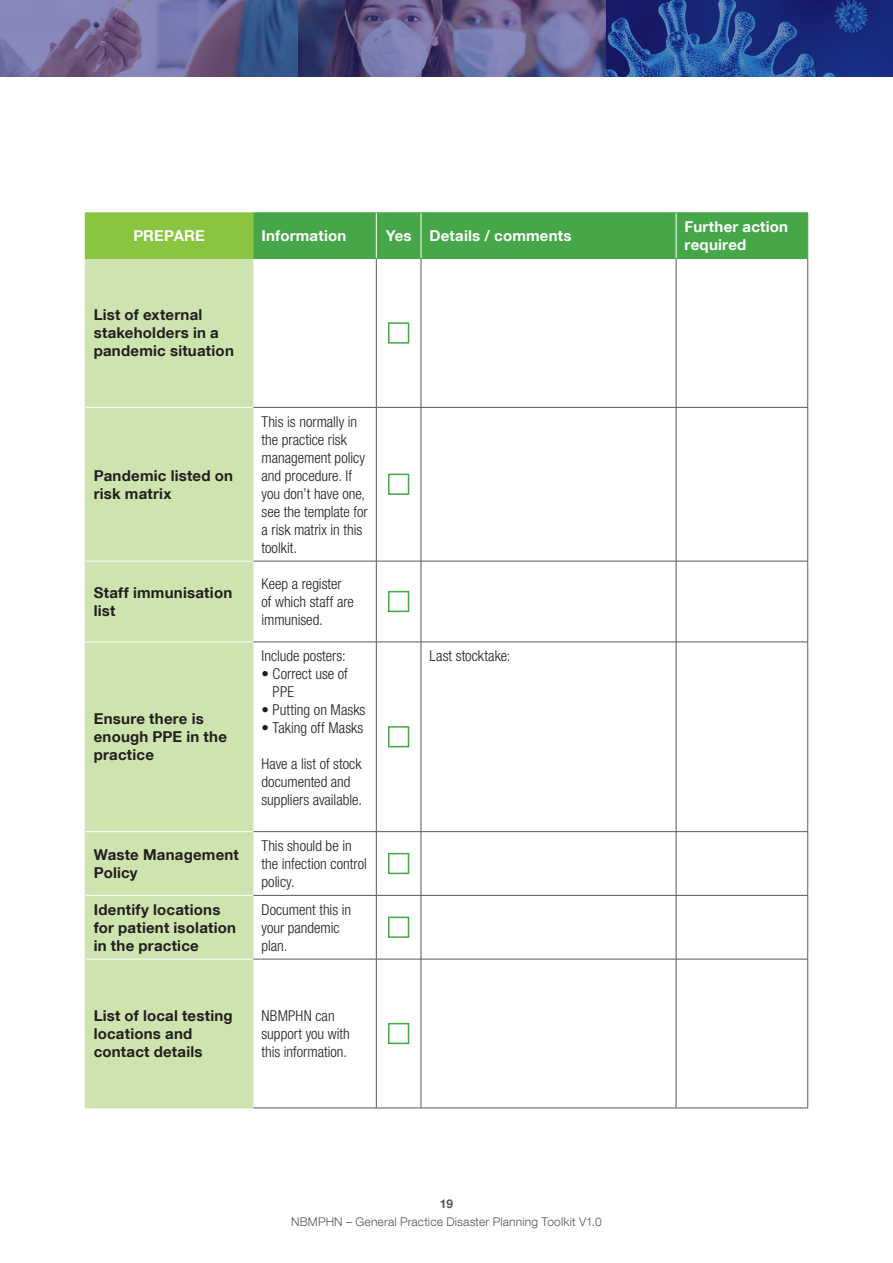
<style>
.page{position:relative;width:893px;height:1263px;background:#fff}
.page>*{position:absolute;margin:0;border:0;box-sizing:border-box;transform-origin:0 0}
.table_bold_black{font:300 condensed 15px/18px "Helvetica Neue LT Com";color:#231f20}
.table_head_black{font:700 15px/18px "Helvetica Neue LT Com";letter-spacing:.015em;color:#231f20}
.SUB-HEAD{font:700 15px/18px "Helvetica Neue LT Com";letter-spacing:.015em;color:#fff}
.t1{font:300 12px "Helvetica Neue LT Com";letter-spacing:.015em;color:#57585a}
.t2{font:700 12px "Helvetica Neue LT Com";color:#57585a}
</style>
<div class="page">
<div style="left:85px;top:213px;width:168px;height:46px;background:#89c53f"></div>
<div style="left:254px;top:214px;width:553px;height:44px;background:#45a748"></div>
<div style="left:86px;top:259px;width:167px;height:849px;background:#cee4ae"></div>
<hr style="left:376px;top:213px;width:1px;height:45px;background:#fff">
<hr style="left:421px;top:213px;width:1px;height:45px;background:#fff">
<hr style="left:676px;top:213px;width:1px;height:45px;background:#fff">
<hr style="left:376px;top:259px;width:1px;height:148px;background:#57585a">
<hr style="left:421px;top:259px;width:1px;height:148px;background:#57585a">
<hr style="left:676px;top:259px;width:1px;height:148px;background:#57585a">
<hr style="left:807px;top:259px;width:1px;height:148px;background:#57585a">
<hr style="left:253px;top:407px;width:123px;height:1px;background:#57585a">
<hr style="left:376px;top:407px;width:45px;height:1px;background:#57585a">
<hr style="left:376px;top:408px;width:1px;height:153px;background:#57585a">
<hr style="left:421px;top:407px;width:255px;height:1px;background:#57585a">
<hr style="left:421px;top:408px;width:1px;height:153px;background:#57585a">
<hr style="left:676px;top:407px;width:132px;height:1px;background:#57585a">
<hr style="left:676px;top:408px;width:1px;height:153px;background:#57585a">
<hr style="left:807px;top:408px;width:1px;height:153px;background:#57585a">
<hr style="left:253px;top:561px;width:123px;height:1px;background:#57585a">
<hr style="left:376px;top:561px;width:45px;height:1px;background:#57585a">
<hr style="left:376px;top:561px;width:1px;height:81px;background:#57585a">
<hr style="left:421px;top:561px;width:255px;height:1px;background:#57585a">
<hr style="left:421px;top:561px;width:1px;height:81px;background:#57585a">
<hr style="left:676px;top:561px;width:132px;height:1px;background:#57585a">
<hr style="left:676px;top:561px;width:1px;height:81px;background:#57585a">
<hr style="left:807px;top:561px;width:1px;height:81px;background:#57585a">
<hr style="left:253px;top:642px;width:123px;height:1px;background:#57585a">
<hr style="left:376px;top:642px;width:45px;height:1px;background:#57585a">
<hr style="left:376px;top:642px;width:1px;height:189px;background:#57585a">
<hr style="left:421px;top:642px;width:255px;height:1px;background:#57585a">
<hr style="left:421px;top:642px;width:1px;height:189px;background:#57585a">
<hr style="left:676px;top:642px;width:132px;height:1px;background:#57585a">
<hr style="left:676px;top:642px;width:1px;height:189px;background:#57585a">
<hr style="left:807px;top:642px;width:1px;height:189px;background:#57585a">
<hr style="left:253px;top:831px;width:123px;height:1px;background:#57585a">
<hr style="left:376px;top:831px;width:45px;height:1px;background:#57585a">
<hr style="left:376px;top:832px;width:1px;height:63px;background:#57585a">
<hr style="left:421px;top:831px;width:255px;height:1px;background:#57585a">
<hr style="left:421px;top:832px;width:1px;height:63px;background:#57585a">
<hr style="left:676px;top:831px;width:132px;height:1px;background:#57585a">
<hr style="left:676px;top:832px;width:1px;height:63px;background:#57585a">
<hr style="left:807px;top:832px;width:1px;height:63px;background:#57585a">
<hr style="left:253px;top:895px;width:123px;height:1px;background:#57585a">
<hr style="left:376px;top:895px;width:45px;height:1px;background:#57585a">
<hr style="left:376px;top:895px;width:1px;height:64px;background:#57585a">
<hr style="left:421px;top:895px;width:255px;height:1px;background:#57585a">
<hr style="left:421px;top:895px;width:1px;height:64px;background:#57585a">
<hr style="left:676px;top:895px;width:132px;height:1px;background:#57585a">
<hr style="left:676px;top:895px;width:1px;height:64px;background:#57585a">
<hr style="left:807px;top:895px;width:1px;height:64px;background:#57585a">
<hr style="left:253px;top:959px;width:123px;height:1px;background:#57585a">
<hr style="left:376px;top:959px;width:45px;height:1px;background:#57585a">
<hr style="left:376px;top:959px;width:1px;height:149px;background:#57585a">
<hr style="left:421px;top:959px;width:255px;height:1px;background:#57585a">
<hr style="left:421px;top:959px;width:1px;height:149px;background:#57585a">
<hr style="left:676px;top:959px;width:132px;height:1px;background:#57585a">
<hr style="left:676px;top:959px;width:1px;height:149px;background:#57585a">
<hr style="left:807px;top:959px;width:1px;height:149px;background:#57585a">
<hr style="left:376px;top:1108px;width:45px;height:1px;background:#57585a">
<hr style="left:421px;top:1108px;width:255px;height:1px;background:#57585a">
<hr style="left:676px;top:1108px;width:132px;height:1px;background:#57585a">
<hr style="left:85px;top:407px;width:168px;height:1px;background:#fff">
<hr style="left:85px;top:561px;width:168px;height:1px;background:#fff">
<hr style="left:85px;top:642px;width:168px;height:1px;background:#fff">
<hr style="left:85px;top:831px;width:168px;height:1px;background:#fff">
<hr style="left:85px;top:895px;width:168px;height:1px;background:#fff">
<hr style="left:85px;top:959px;width:168px;height:1px;background:#fff">
<hr style="left:253px;top:1108px;width:123px;height:1px;background:#57585a">
<hr style="left:253px;top:213px;width:123px;height:1px;background:#45a748">
<hr style="left:253px;top:258px;width:123px;height:1px;background:#45a748">
<hr style="left:376px;top:213px;width:45px;height:1px;background:#45a748">
<hr style="left:376px;top:258px;width:45px;height:1px;background:#45a748">
<hr style="left:421px;top:213px;width:255px;height:1px;background:#45a748">
<hr style="left:421px;top:258px;width:255px;height:1px;background:#45a748">
<hr style="left:676px;top:213px;width:132px;height:1px;background:#45a748">
<hr style="left:807px;top:213px;width:1px;height:45px;background:#45a748">
<hr style="left:676px;top:258px;width:132px;height:1px;background:#45a748">
<hr style="left:253px;top:213px;width:1px;height:45px;background:#89c53f">
<hr style="left:85px;top:259px;width:1px;height:148px;background:#cee4ae">
<hr style="left:253px;top:259px;width:1px;height:148px;background:#cee4ae">
<hr style="left:85px;top:407px;width:1px;height:154px;background:#cee4ae">
<hr style="left:253px;top:407px;width:1px;height:154px;background:#cee4ae">
<hr style="left:85px;top:561px;width:1px;height:81px;background:#cee4ae">
<hr style="left:253px;top:561px;width:1px;height:81px;background:#cee4ae">
<hr style="left:85px;top:642px;width:1px;height:190px;background:#cee4ae">
<hr style="left:253px;top:642px;width:1px;height:190px;background:#cee4ae">
<hr style="left:85px;top:832px;width:1px;height:63px;background:#cee4ae">
<hr style="left:253px;top:832px;width:1px;height:63px;background:#cee4ae">
<hr style="left:85px;top:895px;width:1px;height:64px;background:#cee4ae">
<hr style="left:253px;top:895px;width:1px;height:64px;background:#cee4ae">
<hr style="left:85px;top:959px;width:1px;height:149px;background:#cee4ae">
<hr style="left:253px;top:959px;width:1px;height:149px;background:#cee4ae">
<hr style="left:85px;top:1108px;width:168px;height:1px;background:#cee4ae">
<div style="left:388px;top:322px;width:21px;height:22px;border:2px solid #45a748"></div>
<div style="left:388px;top:474px;width:21px;height:21px;border:2px solid #45a748"></div>
<div style="left:388px;top:591px;width:21px;height:21px;border:2px solid #45a748"></div>
<div style="left:388px;top:726px;width:21px;height:21px;border:2px solid #45a748"></div>
<div style="left:388px;top:853px;width:21px;height:21px;border:2px solid #45a748"></div>
<div style="left:388px;top:916px;width:21px;height:22px;border:2px solid #45a748"></div>
<div style="left:388px;top:1023px;width:21px;height:21px;border:2px solid #45a748"></div>
<svg style="left:0;top:0;width:893px;height:77px;background:#4f5790"></svg>
<p class="SUB-HEAD" style="left:133px;top:226px;width:73px">PREPARE</p>
<p class="SUB-HEAD" style="left:261px;top:226px;width:86px">Information</p>
<p class="SUB-HEAD" style="left:386px;top:226px;width:27px">Yes</p>
<p class="SUB-HEAD" style="left:429px;top:226px;width:144px">Details / comments</p>
<p class="SUB-HEAD" style="left:685px;top:217px;width:105px">Further action required</p>
<p class="table_head_black" style="left:94px;top:305px;width:142px">List of external stakeholders in a pandemic situation</p>
<p class="table_head_black" style="left:94px;top:466px;width:141px">Pandemic listed on risk matrix</p>
<p class="table_bold_black" style="left:261px;top:412px;width:108px">This is normally in the practice risk management policy and procedure. If you don’t have one, see the template for a risk matrix in this toolkit.</p>
<p class="table_head_black" style="left:94px;top:583px;width:140px">Staff immunisation list</p>
<p class="table_bold_black" style="left:261px;top:574px;width:94px">Keep a register of which staff are immunised.</p>
<p class="table_head_black" style="left:94px;top:709px;width:135px">Ensure there is enough PPE in the practice</p>
<p class="table_bold_black" style="left:261px;top:647px;width:86px">Include posters:</p>
<p class="table_bold_black" style="left:273px;top:665px;width:77px;text-indent:-11px">• Correct use of<br>PPE</p>
<p class="table_bold_black" style="left:261px;top:701px;width:105px">• Putting on Masks</p>
<p class="table_bold_black" style="left:261px;top:719px;width:103px">• Taking off Masks</p>
<p class="table_bold_black" style="left:261px;top:755px;width:102px">Have a list of stock documented and suppliers available.</p>
<p class="table_head_black" style="left:94px;top:845px;width:147px">Waste Management<br>Policy</p>
<p class="table_bold_black" style="left:261px;top:836px;width:107px">This should be in the infection control policy.</p>
<p class="table_head_black" style="left:94px;top:900px;width:144px">Identify locations for patient isolation in the practice</p>
<p class="table_bold_black" style="left:261px;top:900px;width:91px">Document this in your pandemic plan.</p>
<p class="table_head_black" style="left:94px;top:1006px;width:141px">List of local testing locations and contact details</p>
<p class="table_bold_black" style="left:261px;top:1006px;width:90px">NBMPHN can support you with this information.</p>
<p class="table_bold_black" style="left:429px;top:647px;width:83px">Last stocktake:</p>
<p class="t2" style="left:440px;top:1196px;width:15px">19</p>
<p class="t1" style="left:291px;top:1214px;width:312px">NBMPHN – General Practice Disaster Planning Toolkit V1.0</p>
</div>
